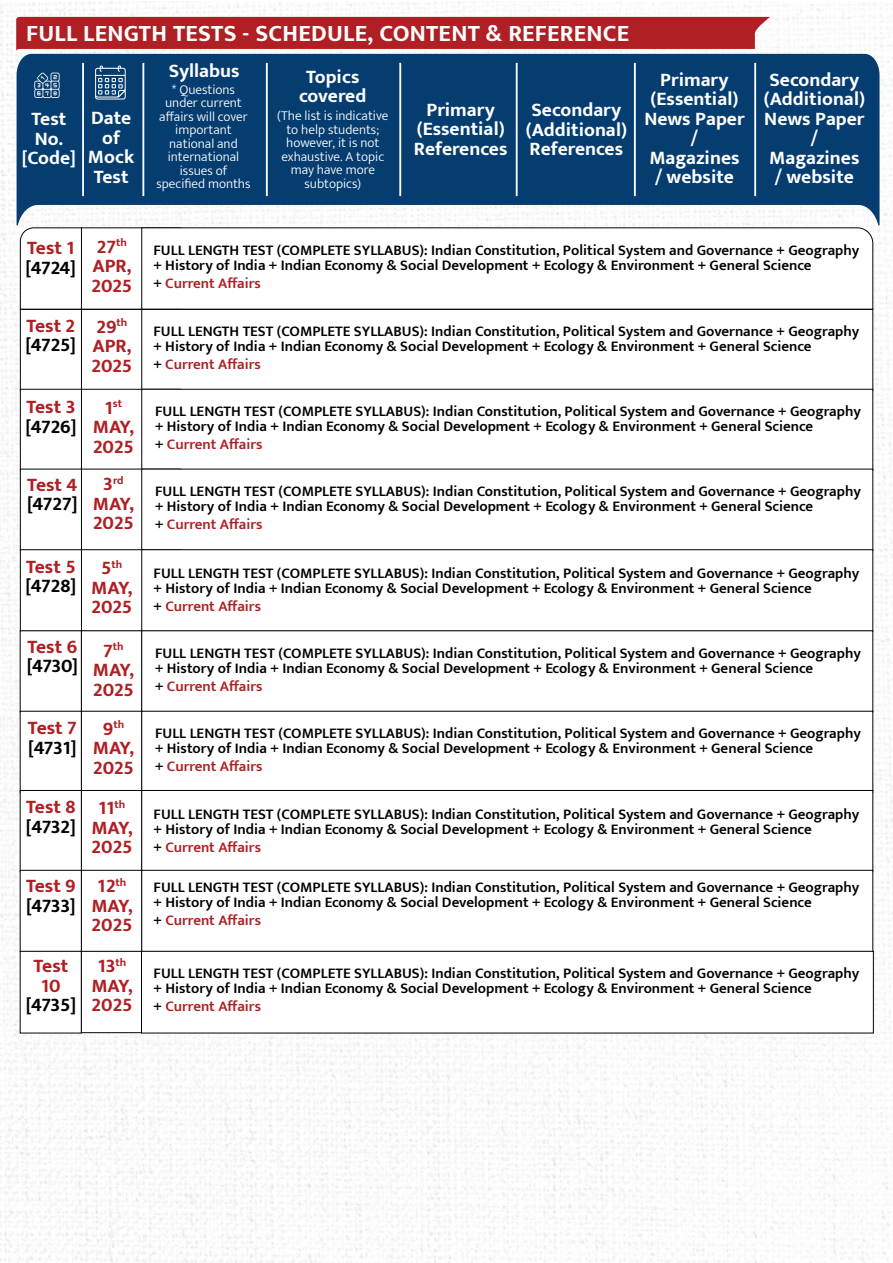
<style>
.page{position:relative;width:893px;height:1263px;background:#fff}
.page>*{position:absolute;margin:0;border:0;box-sizing:border-box;transform-origin:0 0}
.t1{font:700 24px "Mukta";letter-spacing:.01em;color:#fff}
.t2{font:700 19.5px/19.5px "Mukta";color:#fff;text-align:center}
.t3{font:700 19.5px/19.5px "Mukta";color:#af1f23}
.t4{font:700 19.5px "Mukta";letter-spacing:-.03em;color:#000}
.t5{font:600 15px/15px "Mukta";color:#000}
.t6{font:600 15px "Mukta";color:#af1f23}
.t7{font:300 13.5px/13.5px "Mukta";color:#fff;text-align:center}
.t8{font:700 11.4px "Mukta";color:#af1f23}
.s1{color:#000}
.s2{font-size:19.5px}
</style>
<div class="page">
<img style="left:0;top:2px;width:893px;height:1261px">
<svg style="left:17px;top:54px;width:862px;height:171px;background:#225380"></svg>
<svg style="left:95px;top:65px;width:31px;height:35px"></svg>
<hr style="left:82px;top:63px;width:2px;height:133px;background:#fff">
<hr style="left:142px;top:63px;width:2px;height:133px;background:#fff">
<hr style="left:266px;top:63px;width:2px;height:133px;background:#fff">
<hr style="left:399px;top:63px;width:2px;height:133px;background:#fff">
<hr style="left:516px;top:63px;width:2px;height:133px;background:#fff">
<hr style="left:634px;top:63px;width:2px;height:133px;background:#fff">
<hr style="left:754px;top:63px;width:2px;height:133px;background:#fff">
<svg style="left:34px;top:72px;width:26px;height:26px"></svg>
<div style="left:81px;top:228px;width:100px;height:81px;background:#fff"></div>
<svg style="left:141px;top:227px;width:732px;height:82px"></svg>
<svg style="left:20px;top:227px;width:62px;height:82px"></svg>
<div style="left:81px;top:309px;width:100px;height:82px;background:#fff;border:1px solid #020500"></div>
<div style="left:141px;top:309px;width:732px;height:82px;background:#fff;border:1px solid #020500"></div>
<div style="left:20px;top:309px;width:62px;height:82px;background:#fff;border:1px solid #020500"></div>
<div style="left:81px;top:389px;width:100px;height:82px;background:#fff;border:1px solid #020500"></div>
<div style="left:141px;top:389px;width:732px;height:82px;background:#fff;border:1px solid #020500"></div>
<div style="left:20px;top:389px;width:62px;height:82px;background:#fff;border:1px solid #020500"></div>
<div style="left:81px;top:469px;width:100px;height:82px;background:#fff"></div>
<div style="left:141px;top:469px;width:732px;height:82px;background:#fff"></div>
<div style="left:20px;top:469px;width:62px;height:82px;background:#fff;border:1px solid #020500"></div>
<div style="left:81px;top:549px;width:100px;height:82px;background:#fff;border:1px solid #020500"></div>
<div style="left:141px;top:549px;width:732px;height:82px;background:#fff;border:1px solid #020500"></div>
<div style="left:20px;top:549px;width:62px;height:82px;background:#fff;border:1px solid #020500"></div>
<div style="left:81px;top:630px;width:61px;height:82px;background:#fff;border:1px solid #020500"></div>
<div style="left:20px;top:630px;width:62px;height:82px;background:#fff;border:1px solid #020500"></div>
<div style="left:141px;top:630px;width:732px;height:82px;background:#fff;border:1px solid #020500"></div>
<div style="left:81px;top:711px;width:61px;height:82px;background:#fff"></div>
<div style="left:20px;top:711px;width:62px;height:82px;background:#fff;border:1px solid #020500"></div>
<div style="left:141px;top:711px;width:732px;height:82px;background:#fff"></div>
<div style="left:81px;top:790px;width:61px;height:82px;background:#fff;border:1px solid #020500"></div>
<div style="left:20px;top:790px;width:62px;height:82px;background:#fff;border:1px solid #020500"></div>
<div style="left:141px;top:790px;width:732px;height:82px;background:#fff;border:1px solid #020500"></div>
<div style="left:81px;top:870px;width:61px;height:82px;background:#fff;border:1px solid #020500"></div>
<div style="left:81px;top:951px;width:61px;height:82px;background:#fff;border:1px solid #020500"></div>
<div style="left:20px;top:870px;width:62px;height:82px;background:#fff;border:1px solid #020500"></div>
<div style="left:141px;top:870px;width:732px;height:82px;background:#fff;border:1px solid #020500"></div>
<div style="left:141px;top:951px;width:733px;height:82px;background:#fff;border:1px solid #020500"></div>
<div style="left:20px;top:951px;width:62px;height:82px;background:#fff;border:1px solid #020500"></div>
<svg style="left:16px;top:17px;width:754px;height:34px;background:#b42f33"></svg>
<h1 class="t1" style="left:26px;top:19px;width:604px">FULL LENGTH TESTS - SCHEDULE, CONTENT &amp; REFERENCE</h1>
<h2 class="t2" style="left:22px;top:109px;width:56px">Test<br>No. [Code]</h2>
<h2 class="t2" style="left:88px;top:108px;width:48px">Date of<br>Mock<br>Test</h2>
<h2 class="t2" style="left:169px;top:61px;width:72px">Syllabus</h2>
<p class="t7" style="left:156px;top:82px;width:96px">* Questions under current affairs will cover important national and international issues of specified months</p>
<h2 class="t2" style="left:299px;top:66px;width:69px">Topics covered</h2>
<p class="t7" style="left:277px;top:109px;width:113px">(The list is indicative to help students; however, it is not exhaustive. A topic may have more subtopics)</p>
<h2 class="t2" style="left:414px;top:99px;width:95px">Primary (Essential)<br>References</h2>
<h2 class="t2" style="left:526px;top:100px;width:103px;text-align:left">Secondary (Additional)<br>References</h2>
<h2 class="t2" style="left:644px;top:69px;width:102px">Primary (Essential)<br>News Paper /<br>Magazines / website</h2>
<h2 class="t2" style="left:764px;top:69px;width:103px">Secondary (Additional)<br>News Paper /<br>Magazines / website</h2>
<h2 class="t3" style="left:27px;top:238px;width:49px">Test 1</h2>
<h2 class="t4" style="left:25px;top:256px;width:52px">[4724]</h2>
<h2 class="t3" style="left:26px;top:315px;width:50px">Test 2</h2>
<h2 class="t4" style="left:25px;top:333px;width:52px">[4725]</h2>
<h2 class="t3" style="left:92px;top:236px;width:42px">27<sup>th<br></sup>APR,<br>2025</h2>
<h2 class="t3" style="left:92px;top:316px;width:42px">29<sup>th<br></sup>APR,<br>2025</h2>
<p class="t5" style="left:154px;top:243px;width:707px">FULL LENGTH TEST (COMPLETE SYLLABUS): Indian Constitution, Political System and Governance + Geography + History of India + Indian Economy &amp; Social Development + Ecology &amp; Environment + General Science</p>
<p class="t6" style="left:154px;top:274px;width:109px"><span class="s1">+</span> Current Affairs</p>
<p class="t5" style="left:154px;top:323px;width:707px">FULL LENGTH TEST (COMPLETE SYLLABUS): Indian Constitution, Political System and Governance + Geography + History of India + Indian Economy &amp; Social Development + Ecology &amp; Environment + General Science</p>
<p class="t6" style="left:154px;top:355px;width:109px"><span class="s1">+</span> Current Affairs</p>
<p class="t8" style="left:105px;top:396px;width:19px"><span class="s2">1</span>st</p>
<h2 class="t3" style="left:93px;top:416px;width:43px">MAY,<br>2025</h2>
<p class="t8" style="left:103px;top:473px;width:22px"><span class="s2">3</span>rd</p>
<h2 class="t3" style="left:93px;top:493px;width:43px">MAY,<br>2025</h2>
<h2 class="t3" style="left:26px;top:397px;width:51px">Test 3</h2>
<h2 class="t4" style="left:25px;top:415px;width:53px">[4726]</h2>
<p class="t5" style="left:155px;top:403px;width:707px">FULL LENGTH TEST (COMPLETE SYLLABUS): Indian Constitution, Political System and Governance + Geography + History of India + Indian Economy &amp; Social Development + Ecology &amp; Environment + General Science</p>
<p class="t6" style="left:155px;top:435px;width:109px"><span class="s1">+</span> Current Affairs</p>
<h2 class="t3" style="left:27px;top:474px;width:52px">Test 4</h2>
<h2 class="t4" style="left:27px;top:492px;width:52px">[4727]</h2>
<p class="t5" style="left:155px;top:483px;width:707px">FULL LENGTH TEST (COMPLETE SYLLABUS): Indian Constitution, Political System and Governance + Geography + History of India + Indian Economy &amp; Social Development + Ecology &amp; Environment + General Science</p>
<p class="t6" style="left:155px;top:515px;width:109px"><span class="s1">+</span> Current Affairs</p>
<p class="t8" style="left:101px;top:557px;width:23px"><span class="s2">5</span>th</p>
<h2 class="t3" style="left:91px;top:577px;width:43px">MAY,<br>2025</h2>
<h2 class="t3" style="left:26px;top:556px;width:51px">Test 5</h2>
<h2 class="t4" style="left:26px;top:574px;width:52px">[4728]</h2>
<p class="t5" style="left:154px;top:566px;width:707px">FULL LENGTH TEST (COMPLETE SYLLABUS): Indian Constitution, Political System and Governance + Geography + History of India + Indian Economy &amp; Social Development + Ecology &amp; Environment + General Science</p>
<p class="t6" style="left:154px;top:597px;width:109px"><span class="s1">+</span> Current Affairs</p>
<h2 class="t3" style="left:27px;top:636px;width:51px">Test 6</h2>
<h2 class="t4" style="left:27px;top:654px;width:53px">[4730]</h2>
<p class="t5" style="left:155px;top:645px;width:707px">FULL LENGTH TEST (COMPLETE SYLLABUS): Indian Constitution, Political System and Governance + Geography + History of India + Indian Economy &amp; Social Development + Ecology &amp; Environment + General Science</p>
<p class="t6" style="left:155px;top:677px;width:109px"><span class="s1">+</span> Current Affairs</p>
<h2 class="t3" style="left:28px;top:718px;width:50px">Test 7</h2>
<h2 class="t4" style="left:28px;top:736px;width:50px">[4731]</h2>
<p class="t8" style="left:103px;top:640px;width:22px"><span class="s2">7</span>th</p>
<h2 class="t3" style="left:93px;top:660px;width:43px">MAY,<br>2025</h2>
<p class="t8" style="left:103px;top:718px;width:23px"><span class="s2">9</span>th</p>
<h2 class="t3" style="left:93px;top:738px;width:43px">MAY,<br>2025</h2>
<p class="t5" style="left:155px;top:726px;width:707px">FULL LENGTH TEST (COMPLETE SYLLABUS): Indian Constitution, Political System and Governance + Geography + History of India + Indian Economy &amp; Social Development + Ecology &amp; Environment + General Science</p>
<p class="t6" style="left:155px;top:757px;width:109px"><span class="s1">+</span> Current Affairs</p>
<h2 class="t3" style="left:91px;top:798px;width:43px;text-align:center">11<sup>th<br></sup>MAY,<br>2025</h2>
<h2 class="t3" style="left:26px;top:797px;width:51px">Test 8</h2>
<h2 class="t4" style="left:26px;top:814px;width:51px">[4732]</h2>
<p class="t5" style="left:154px;top:806px;width:707px">FULL LENGTH TEST (COMPLETE SYLLABUS): Indian Constitution, Political System and Governance + Geography + History of India + Indian Economy &amp; Social Development + Ecology &amp; Environment + General Science</p>
<p class="t6" style="left:154px;top:838px;width:109px"><span class="s1">+</span> Current Affairs</p>
<h2 class="t3" style="left:26px;top:876px;width:51px">Test 9</h2>
<h2 class="t4" style="left:26px;top:894px;width:51px">[4733]</h2>
<h2 class="t3" style="left:91px;top:876px;width:43px;text-align:center">12<sup>th<br></sup>MAY,<br>2025</h2>
<p class="t5" style="left:154px;top:879px;width:707px">FULL LENGTH TEST (COMPLETE SYLLABUS): Indian Constitution, Political System and Governance + Geography + History of India + Indian Economy &amp; Social Development + Ecology &amp; Environment + General Science</p>
<p class="t6" style="left:154px;top:911px;width:109px"><span class="s1">+</span> Current Affairs</p>
<h2 class="t3" style="left:34px;top:956px;width:36px;text-align:center">Test<br>10</h2>
<h2 class="t4" style="left:26px;top:993px;width:52px">[4735]</h2>
<h2 class="t3" style="left:91px;top:956px;width:43px;text-align:center">13<sup>th<br></sup>MAY,<br>2025</h2>
<p class="t5" style="left:154px;top:965px;width:707px">FULL LENGTH TEST (COMPLETE SYLLABUS): Indian Constitution, Political System and Governance + Geography + History of India + Indian Economy &amp; Social Development + Ecology &amp; Environment + General Science</p>
<p class="t6" style="left:154px;top:997px;width:109px"><span class="s1">+</span> Current Affairs</p>
</div>
